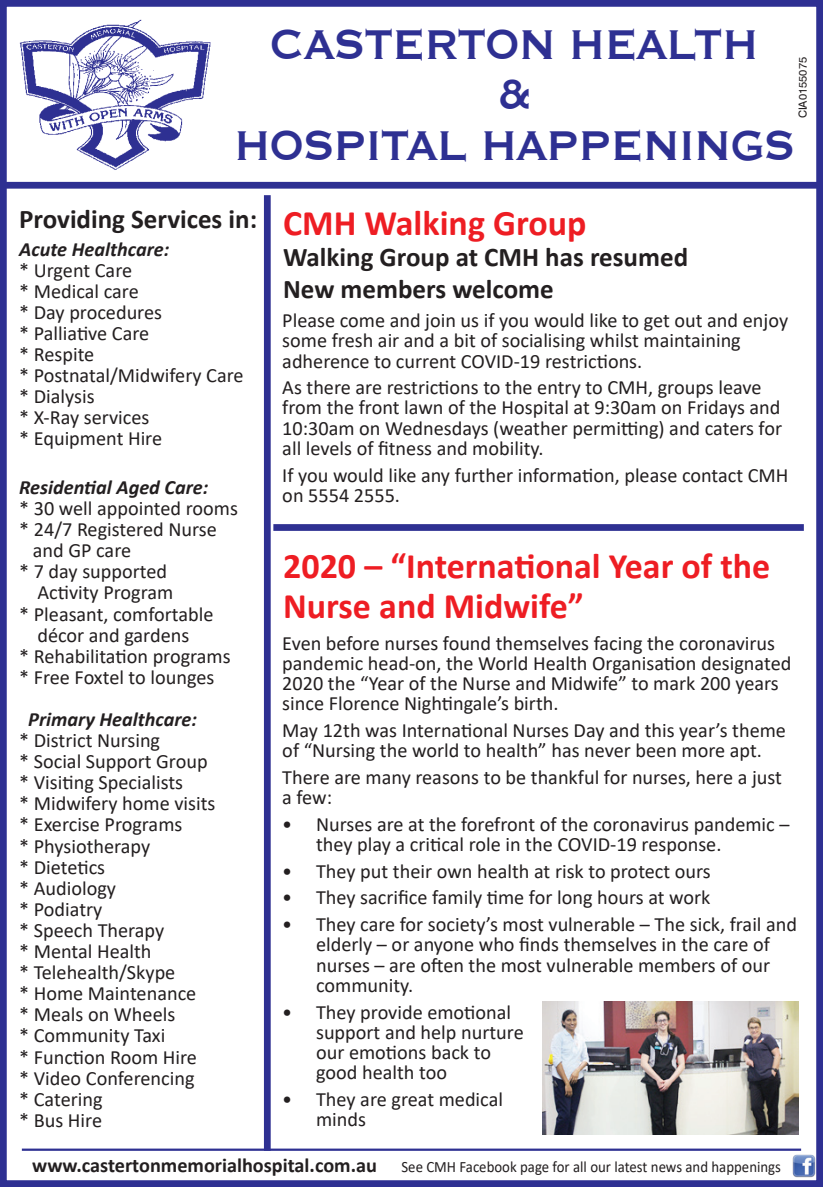
<style>
.page{position:relative;width:823px;height:1187px;background:#fff}
.page>*{position:absolute;margin:0;border:0;box-sizing:border-box;transform-origin:0 0}
.t1{font:700 54px "Copperplate Gothic BT";letter-spacing:-.04em;color:#2e3092;scale:.92 1}
.t2{font:700 36px/40.5px "Calibri";color:#ee1d23}
.t3{font:700 27px "Calibri";color:#231f20}
.t4{font:20.25px/20.2px "Calibri";color:#231f20}
.t5{font:italic 700 20.25px "Calibri";color:#231f20}
.t6{font:700 20.25px "Calibri";color:#231f20}
.t7{font:15.75px "Calibri";color:#231f20;scale:.94 1}
.t8{font:11.25px "Swiss 721 BT";color:#231f20}
</style>
<div class="page">
<div style="left:0;top:182px;width:823px;height:7px;background:#2e3092"></div>
<hr style="left:22px;top:1148px;width:779px;height:2px;background:#2e3092">
<img style="left:19px;top:19px;width:192px;height:151px">
<div style="left:0;top:0;width:823px;height:1186px;border:7px solid #2e3092"></div>
<div style="left:273px;top:524px;width:531px;height:7px;background:#2e3092"></div>
<div style="left:264px;top:195px;width:7px;height:955px;background:#2e3092"></div>
<img style="left:792px;top:1154px;width:23px;height:23px">
<img style="left:542px;top:1001px;width:256px;height:133px">
<p class="t1" style="left:269px;top:15px;width:534px">CASTERTON HEALTH</p>
<p class="t1" style="left:498px;top:66px;width:38px">&amp;</p>
<p class="t1" style="left:233px;top:116px;width:612px">HOSPITAL HAPPENINGS</p>
<p class="t8" style="left:796px;top:118px;width:63px;rotate:-90deg">CIA0155075</p>
<p class="t3" style="left:19px;top:200px;width:239px">Providing Services in:</p>
<p class="t5" style="left:19px;top:234px;width:152px">Acute Healthcare:</p>
<p class="t4" style="left:19px;top:259px;width:115px">* Urgent Care</p>
<p class="t4" style="left:19px;top:280px;width:121px">* Medical care</p>
<p class="t4" style="left:19px;top:301px;width:144px">* Day procedures</p>
<p class="t4" style="left:19px;top:322px;width:132px">* Palliative Care</p>
<p class="t4" style="left:19px;top:343px;width:77px">* Respite</p>
<p class="t4" style="left:19px;top:365px;width:226px">* Postnatal/Midwifery Care</p>
<p class="t4" style="left:19px;top:386px;width:77px">* Dialysis</p>
<p class="t4" style="left:19px;top:407px;width:132px">* X-Ray services</p>
<p class="t4" style="left:19px;top:428px;width:145px">* Equipment Hire</p>
<p class="t5" style="left:19px;top:473px;width:191px">Residential Aged Care:</p>
<p class="t4" style="left:19px;top:497px;width:220px">* 30 well appointed rooms</p>
<p class="t4" style="left:19px;top:518px;width:199px">* 24/7 Registered Nurse</p>
<p class="t4" style="left:33px;top:540px;width:100px">and GP care</p>
<p class="t4" style="left:19px;top:560px;width:156px;line-height:21.2px;text-align:right">* 7 day supported<br>Activity Program</p>
<p class="t4" style="left:19px;top:603px;width:196px">* Pleasant, comfortable</p>
<p class="t4" style="left:37px;top:624px;width:153px">décor and gardens</p>
<p class="t4" style="left:19px;top:645px;width:213px">* Rehabilitation programs</p>
<p class="t4" style="left:19px;top:666px;width:197px">* Free Foxtel to lounges</p>
<p class="t5" style="left:28px;top:705px;width:170px">Primary Healthcare:</p>
<p class="t4" style="left:19px;top:729px;width:143px">* District Nursing</p>
<p class="t4" style="left:19px;top:750px;width:190px">* Social Support Group</p>
<p class="t4" style="left:19px;top:771px;width:166px">* Visiting Specialists</p>
<p class="t4" style="left:19px;top:793px;width:198px">* Midwifery home visits</p>
<p class="t4" style="left:19px;top:814px;width:165px">* Exercise Programs</p>
<p class="t4" style="left:19px;top:835px;width:133px">* Physiotherapy</p>
<p class="t4" style="left:19px;top:856px;width:88px">* Dietetics</p>
<p class="t4" style="left:19px;top:877px;width:98px">* Audiology</p>
<p class="t4" style="left:19px;top:898px;width:85px">* Podiatry</p>
<p class="t4" style="left:19px;top:919px;width:147px">* Speech Therapy</p>
<p class="t4" style="left:19px;top:940px;width:134px">* Mental Health</p>
<p class="t4" style="left:19px;top:961px;width:158px">* Telehealth/Skype</p>
<p class="t4" style="left:19px;top:982px;width:179px">* Home Maintenance</p>
<p class="t4" style="left:19px;top:1003px;width:158px">* Meals on Wheels</p>
<p class="t4" style="left:19px;top:1024px;width:148px">* Community Taxi</p>
<p class="t4" style="left:19px;top:1046px;width:179px">* Function Room Hire</p>
<p class="t4" style="left:19px;top:1067px;width:177px">* Video Conferencing</p>
<p class="t4" style="left:19px;top:1088px;width:85px">* Catering</p>
<p class="t4" style="left:19px;top:1109px;width:84px">* Bus Hire</p>
<p class="t2" style="left:283px;top:202px;width:305px">CMH Walking Group</p>
<p class="t3" style="left:283px;top:238px;width:406px">Walking Group at CMH has resumed</p>
<p class="t3" style="left:283px;top:270px;width:272px">New members welcome</p>
<p class="t4" style="left:282px;top:310px;width:507px">Please come and join us if you would like to get out and enjoy some fresh air and a bit of socialising whilst maintaining adherence to current COVID-19 restrictions.</p>
<p class="t4" style="left:282px;top:377px;width:501px">As there are restrictions to the entry to CMH, groups leave from the front lawn of the Hospital at 9:30am on Fridays and 10:30am on Wednesdays (weather permitting) and caters for all levels of fitness and mobility.</p>
<p class="t4" style="left:282px;top:464px;width:508px">If you would like any further information, please contact CMH on 5554 2555.</p>
<p class="t2" style="left:283px;top:545px;width:489px">2020 – “International Year of the<br>Nurse and Midwife”</p>
<p class="t4" style="left:282px;top:632px;width:510px">Even before nurses found themselves facing the coronavirus pandemic head-on, the World Health Organisation designated 2020 the “Year of the Nurse and Midwife” to mark 200 years since Florence Nightingale’s birth.</p>
<p class="t4" style="left:282px;top:719px;width:505px">May 12th was International Nurses Day and this year’s theme of “Nursing the world to health” has never been more apt.</p>
<p class="t4" style="left:282px;top:766px;width:501px">There are many reasons to be thankful for nurses, here a just a few:</p>
<p class="t4" style="left:316px;top:813px;width:475px;text-indent:-34px">• Nurses are at the forefront of the coronavirus pandemic – they play a critical role in the COVID-19 response.</p>
<p class="t4" style="left:282px;top:860px;width:430px">• They put their own health at risk to protect ours</p>
<p class="t4" style="left:282px;top:887px;width:430px">• They sacrifice family time for long hours at work</p>
<p class="t4" style="left:316px;top:913px;width:482px;text-indent:-34px">• They care for society’s most vulnerable – The sick, frail and elderly – or anyone who finds themselves in the care of nurses – are often the most vulnerable members of our community.</p>
<p class="t4" style="left:316px;top:1001px;width:209px;text-indent:-34px">• They provide emotional support and help nurture our emotions back to good health too</p>
<p class="t4" style="left:316px;top:1088px;width:188px;text-indent:-34px">• They are great medical minds</p>
<p class="t6" style="left:32px;top:1151px;width:346px">www.castertonmemorialhospital.com.au</p>
<p class="t7" style="left:401px;top:1155px;width:405px">See CMH Facebook page for all our latest news and happenings</p>
</div>
